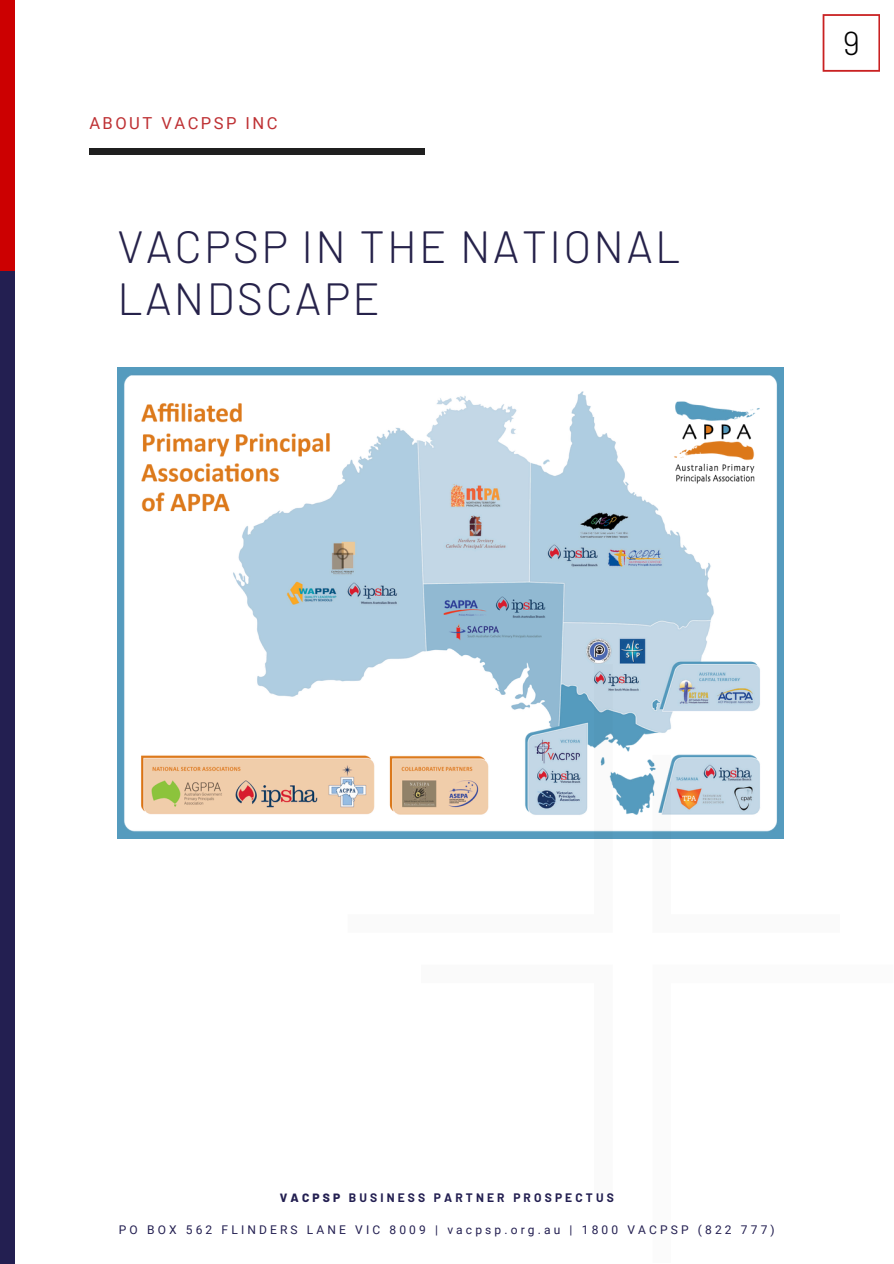
<style>
.page{position:relative;width:894px;height:1264px;background:#fff}
.page>*{position:absolute;margin:0;border:0;box-sizing:border-box;transform-origin:0 0}
.t1{font:300 45px/51.8px "Barlow";letter-spacing:.05em;color:#26224a}
.t2{font:300 33px "Barlow";color:#000}
.t3{font:16.5px "Roboto";letter-spacing:.15em;color:#be3134}
.t4{font:12px "Roboto";letter-spacing:.26em;color:#231f51}
.t5{font:700 12px "Barlow";letter-spacing:.26em;color:#231f51}
.s1{font-weight:800}
</style>
<div class="page">
<svg style="left:822px;top:14px;width:58px;height:58px"></svg>
<img style="left:117px;top:367px;width:666px;height:471px">
<div style="left:0;top:26px;width:15px;height:1237px;background:#231f51"></div>
<div style="left:0;top:0;width:15px;height:271px;background:#cc0001"></div>
<div style="left:89px;top:149px;width:336px;height:5px;background:#1f1f1f"></div>
<svg style="left:652px;top:754px;width:132px;height:85px"></svg>
<svg style="left:347px;top:664px;width:265px;height:175px"></svg>
<h3 class="t3" style="left:89px;top:114px;width:190px">ABOUT VACPSP INC</h3>
<h2 class="t1" style="left:117px;top:219px;width:564px">VACPSP IN THE NATIONAL<br>LANDSCAPE</h2>
<p class="t2" style="left:842px;top:22px;width:19px">9</p>
<h1 class="t5" style="left:280px;top:1189px;width:335px"><span class="s1">VACPSP</span> BUSINESS PARTNER PROSPECTUS</h1>
<p class="t4" style="left:119px;top:1222px;width:657px">PO BOX 562 FLINDERS LANE VIC 8009 | vacpsp.org.au | 1800 VACPSP (822 777)</p>
</div>
